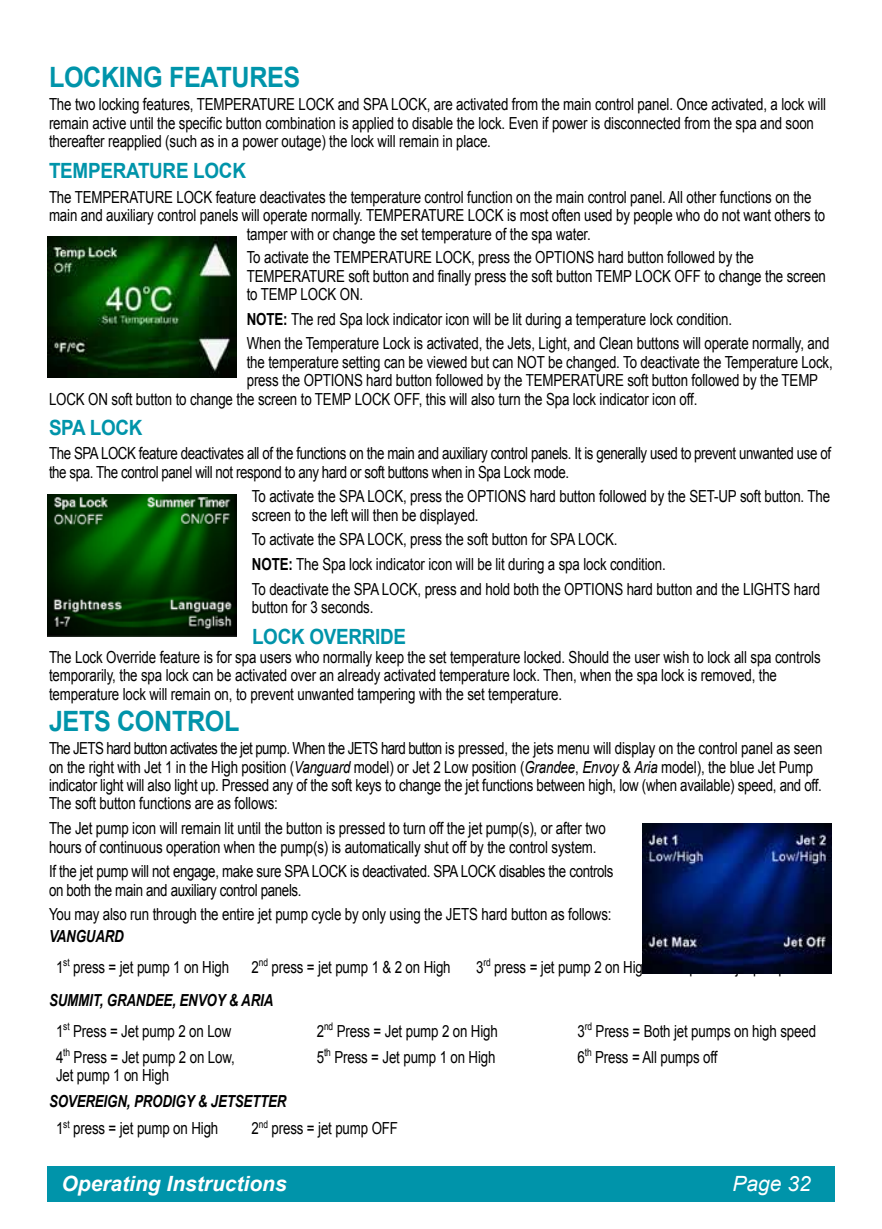
<style>
.page{position:relative;width:882px;height:1229px;background:#fff}
.page>*{position:absolute;margin:0;border:0;box-sizing:border-box;transform-origin:0 0}
.t1{font:700 28px "Arial";letter-spacing:-.015em;color:#0094aa;scale:.9 1}
.t2{font:700 21px "Arial";letter-spacing:-.015em;color:#0094aa;scale:.9 1}
.t3{font:italic 700 21px "Arial";color:#fff}
.t4{font:italic 21px "Arial";color:#fff}
.t5{font:16.62px/18.4px "Arial";letter-spacing:-.01em;color:#000;scale:.8 1}
.t6{font:16.62px/18.4px "Arial";letter-spacing:-.03em;color:#000;scale:.8 1}
.t7{font:italic 700 16.62px/26.9px "Arial";letter-spacing:-.01em;color:#000;scale:.8 1}
.s1{font-weight:700}
.s2{font-style:italic}
.s3{font-weight:700;font-style:italic}
.s4{font-weight:400;font-style:normal}
</style>
<div class="page">
<div style="left:47px;top:1166px;width:788px;height:35px;background:#0094aa"></div>
<img style="left:643px;top:823px;width:189px;height:150px">
<img style="left:47px;top:495px;width:189px;height:141px">
<img style="left:47px;top:236px;width:189px;height:142px">
<h1 class="t1" style="left:49px;top:58px;width:20px">LOC</h1>
<h1 class="t1" style="left:101px;top:58px;width:131px">KIN G FEATUR</h1>
<h1 class="t1" style="left:267px;top:58px;width:35px">ES</h1>
<p class="t5" style="left:49px;top:95px;width:207px">The two locking features, Temperature</p>
<p class="t5" style="left:298px;top:95px;width:22px">Lock</p>
<p class="t5" style="left:49px;top:95px;width:973px;text-indent:289px">and Spa Lock, are activated from the main control panel. Once activated, a lock will remain active until the specific button combination is applied to disable the lock. Even if power is disconnected from the spa and soon thereafter reapplied (such as in a power outage) the lock will remain in place.</p>
<p class="t2" style="left:49px;top:157px;width:86px">TEMPERATUR</p>
<p class="t2" style="left:176px;top:157px;width:34px">E LOC</p>
<p class="t2" style="left:232px;top:157px;width:17px">K</p>
<p class="t5" style="left:49px;top:188px;width:55px">The Temperature</p>
<p class="t5" style="left:176px;top:188px;width:22px">Lock</p>
<p class="t5" style="left:49px;top:188px;width:955px;text-indent:167px">feature deactivates the temperature control function on the main control panel. All other functions on the main and auxiliary control panels will operate normally. Temperature</p>
<p class="t5" style="left:468px;top:207px;width:22px">Lock</p>
<p class="t5" style="left:247px;top:207px;width:725px;text-indent:260px">is most often used by people who do not want others to tamper with or change the set temperature of the spa water.</p>
<p class="t5" style="left:247px;top:248px;width:131px">To activate the Temperature</p>
<p class="t5" style="left:435px;top:248px;width:149px">Lock, press the Options</p>
<p class="t5" style="left:247px;top:248px;width:726px;text-indent:351px">hard button followed by the<br>TEMPERATURE soft button and finally press the soft button TEMP LOCK OFF to change the screen to TEMP LOCK ON.</p>
<p class="t5" style="left:247px;top:307px;width:730px;line-height:24.7px"><span class="s1">NOTE:</span> The red Spa lock indicator icon will be lit during a temperature lock condition.<br>When the Temperature Lock is activated, the Jets, Light, and Clean buttons will operate normally, and</p>
<p class="t5" style="left:247px;top:353px;width:734px">the temperature setting can be viewed but can NOT be changed. To deactivate the Temperature Lock, press the Options</p>
<p class="t5" style="left:49px;top:371px;width:963px;text-indent:317px">hard button followed by the TEMPERATURE soft button followed by the TEMP<br>LOCK ON soft button to change the screen to TEMP LOCK OFF, this will also turn the Spa lock indicator icon off.</p>
<p class="t2" style="left:49px;top:413px;width:61px">SPA LOC</p>
<p class="t2" style="left:129px;top:413px;width:17px">K</p>
<p class="t5" style="left:49px;top:444px;width:87px">The Spa Lock</p>
<p class="t6" style="left:49px;top:444px;width:979px;text-indent:90px">feature deactivates all of the functions on the main and auxiliary control panels. It is generally used to prevent unwanted use of the spa. The control panel will not respond to any hard or soft buttons when in Spa Lock mode.</p>
<p class="t5" style="left:252px;top:487px;width:293px">To activate the Spa Lock, press the Option</p>
<p class="t5" style="left:517px;top:487px;width:392px">S hard button followed by the SET-UP soft button. The</p>
<p class="t5" style="left:252px;top:503px;width:712px;line-height:24.7px">screen to the left will then be displayed.<br>To activate the Spa Lock, press the soft button for SPA LOCK.<br><span class="s1">NOTE:</span> The Spa lock indicator icon will be lit during a spa lock condition.<br>To deactivate the SPA LOCK, press and hold both the OPTIONS hard button and the LIGHTS hard</p>
<p class="t5" style="left:252px;top:598px;width:153px">button for 3 seconds.</p>
<p class="t2" style="left:252px;top:623px;width:15px">LOC</p>
<p class="t2" style="left:291px;top:623px;width:129px">K OVERRIDE</p>
<p class="t5" style="left:49px;top:648px;width:966px">The Lock Override feature is for spa users who normally keep the set temperature locked. Should the user wish to lock all spa controls temporarily, the spa lock can be activated over an already activated temperature lock. Then, when the spa lock is removed, the temperature lock will remain on, to prevent unwanted tampering with the set temperature.</p>
<h1 class="t1" style="left:49px;top:702px;width:116px">JETS CONTRO</h1>
<h1 class="t1" style="left:224px;top:702px;width:19px">L</h1>
<p class="t5" style="left:49px;top:739px;width:968px">The JETS hard button activates the jet pump. When the Jets hard button is pressed, the jets menu will display on the control panel as seen on the right with Jet 1 in the High position (<span class="s2">Vanguard</span> model) or Jet 2 Low position (<span class="s2">Grandee</span>, <span class="s2">Envoy</span> &amp; <span class="s2">Aria</span> model), the blue Jet Pump indicator light will also light up. Pressed any of the soft keys to change the jet functions between high, low (when available) speed, and off.<br>The soft button functions are as follows:</p>
<p class="t5" style="left:49px;top:819px;width:698px">The Jet pump icon will remain lit until the button is pressed to turn off the jet pump(s), or after two hours of continuous operation when the pump(s) is automatically shut off by the control system.</p>
<p class="t5" style="left:49px;top:862px;width:350px">If the jet pump will not engage, make sure Spa Lock</p>
<p class="t5" style="left:350px;top:862px;width:160px">is deactivated. Spa Lock</p>
<p class="t5" style="left:499px;top:862px;width:145px">disables the controls</p>
<p class="t5" style="left:49px;top:877px;width:705px;line-height:24.7px">on both the main and auxiliary control panels.<br>You may also run through the entire jet pump cycle by only using the JETS hard button as follows:</p>
<p class="t5" style="left:56px;top:920px;width:218px;line-height:31.2px;text-indent:-7px"><span class="s3">VANG UARD<br></span>1<sup>st</sup> press = jet pump 1 on High</p>
<p class="t5" style="left:252px;top:958px;width:250px">2<sup>nd</sup> press = jet pump 1 &amp; 2 on High</p>
<p class="t5" style="left:476px;top:958px;width:219px">3<sup>rd</sup> press = jet pump 2 on High</p>
<p class="t7" style="left:49px;top:986px;width:14px">SUMM</p>
<p class="t7" style="left:89px;top:986px;width:60px">IT, GRANDEE</p>
<p class="t5" style="left:56px;top:984px;width:273px;line-height:31.2px;text-indent:116px"><span class="s3">, ENVOY &amp; ARIA<br></span>1<sup>st</sup> Press = Jet pump 2 on Low</p>
<p class="t5" style="left:317px;top:1021px;width:228px">2<sup>nd</sup> Press = Jet pump 2 on High</p>
<p class="t5" style="left:577px;top:1021px;width:300px">3<sup>rd</sup> Press = Both jet pumps on high speed</p>
<p class="t5" style="left:56px;top:1048px;width:225px">4<sup>th</sup> Press = Jet pump 2 on Low,<br>Jet pump 1 on High</p>
<p class="t5" style="left:317px;top:1048px;width:225px">5<sup>th</sup> Press = Jet pump 1 on High</p>
<p class="t5" style="left:577px;top:1048px;width:177px">6<sup>th</sup> Press = All pumps off</p>
<p class="t7" style="left:56px;top:1088px;width:284px;text-indent:-7px">SOVEREIGN, PR ODIG Y &amp; JETSETTER<br><span class="s4">1</span><sup>st</sup> <span class="s4">press = jet pump on High</span></p>
<p class="t5" style="left:252px;top:1119px;width:185px">2<sup>nd</sup> press = jet pump OFF</p>
<p class="t3" style="left:62px;top:1170px;width:227px">OPERATING INSTRUCTIONS</p>
<p class="t4" style="left:733px;top:1169px;width:80px">Page 32</p>
</div>
